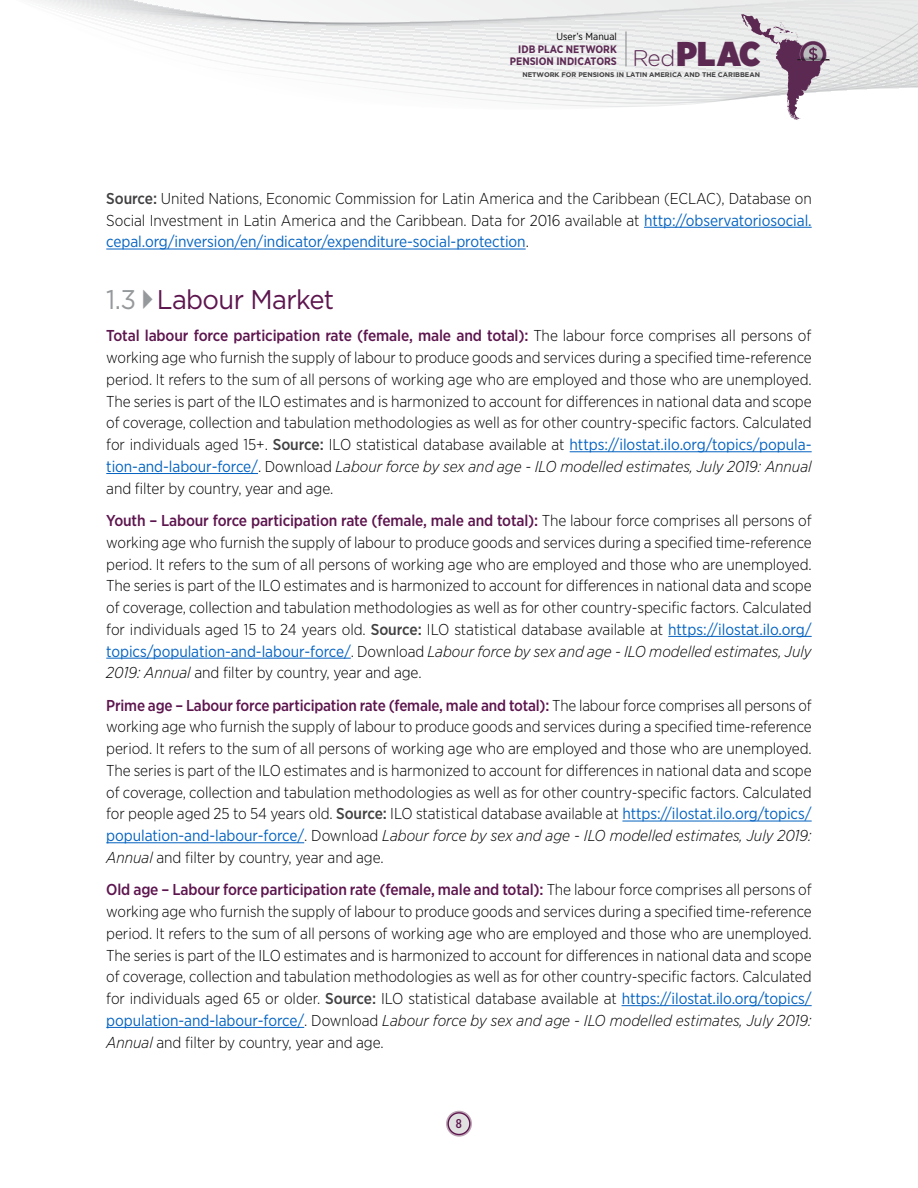
<style>
.page{position:relative;width:918px;height:1188px;background:#fff}
.page>*{position:absolute;margin:0;border:0;box-sizing:border-box;transform-origin:0 0}
.t1{font:900 34.35px "Gotham Narrow";color:#5c2953}
.t2{font:27px "Gotham";letter-spacing:-.025em;color:#5d154e;scale:.95 1}
.t3{font:300 15.75px/21.8px "Gotham Narrow";letter-spacing:-.005em;color:#000;text-align:justify}
.t4{font:500 12.75px "Gotham X Narrow";color:#5d154e}
.t5{font:700 10.8px/12.5px "Gotham Narrow";color:#5c2953;text-align:right}
.t6{font:10.2px "Gotham Narrow";color:#000}
.t7{font:700 6.75px "Gotham";letter-spacing:-.005em;color:#414042}
.s1{font-family:"Gotham Rounded";font-weight:300;font-size:22.65px}
.s2{font-weight:500;color:#414042}
.s3{font-weight:400;color:#0563c1}
.s4{color:#96999b}
.s5{font-weight:500;color:#5d154e}
.s6{font-style:italic}
</style>
<div class="page">
<svg style="left:36px;top:0;width:882px;height:107px"></svg>
<svg style="left:741px;top:14px;width:89px;height:106px"></svg>
<hr style="left:626px;top:31px;width:1px;height:36px;background:#838588">
<svg style="left:446px;top:1111px;width:26px;height:26px"></svg>
<div style="left:448px;top:1113px;width:22px;height:21px;background:#e0e0e1;border-radius:50%"></div>
<div style="left:448px;top:1112px;width:22px;height:23px;border:1px solid #5d154e;border-radius:50%"></div>
<hr style="left:644px;top:227px;width:168px;height:1px;background:#0563c1">
<hr style="left:106px;top:249px;width:420px;height:1px;background:#0563c1">
<hr style="left:570px;top:451px;width:242px;height:1px;background:#0563c1">
<hr style="left:106px;top:473px;width:152px;height:1px;background:#0563c1">
<hr style="left:668px;top:636px;width:144px;height:1px;background:#0563c1">
<hr style="left:106px;top:658px;width:245px;height:1px;background:#0563c1">
<hr style="left:622px;top:821px;width:190px;height:1px;background:#0563c1">
<hr style="left:106px;top:842px;width:198px;height:1px;background:#0563c1">
<hr style="left:622px;top:1005px;width:190px;height:1px;background:#0563c1">
<hr style="left:106px;top:1027px;width:198px;height:1px;background:#0563c1">
<p class="t6" style="left:556px;top:30px;width:62px">User’s Manual</p>
<p class="t5" style="left:510px;top:42px;width:108px">IDB PLAC NETWORK<br>PENSION INDICATORS</p>
<p class="t7" style="left:522px;top:70px;width:239px">NETWORK FOR PENSIONS IN LATIN AMERICA AND THE CARIBBEAN</p>
<h1 class="t1" style="left:633px;top:30px;width:129px"><span class="s1">Red</span>PLAC</h1>
<p class="t3" style="left:106px;top:187px;width:707px"><span class="s2">Source:</span> United Nations, Economic Commission for Latin America and the Caribbean (ECLAC), Database on Social Investment in Latin America and the Caribbean. Data for 2016 available at <span class="s3">http://observatoriosocial. cepal.org/inversion/en/indicator/expenditure-social-protection</span>.</p>
<h2 class="t2" style="left:106px;top:282px;width:242px"><span class="s4">1.3</span> Labour Market</h2>
<p class="t3" style="left:106px;top:325px;width:707px"><span class="s5">Total labour force participation rate (female, male and total):</span> The labour force comprises all persons of working age who furnish the supply of labour to produce goods and services during a specified time-reference period. It refers to the sum of all persons of working age who are employed and those who are unemployed.<br>The series is part of the ILO estimates and is harmonized to account for differences in national data and scope of coverage, collection and tabulation methodologies as well as for other country-specific factors. Calculated for individuals aged 15+. <span class="s2">Source:</span> ILO statistical database available at <span class="s3">https://ilostat.ilo.org/topics/popula&shy;tion-and-labour-force/</span>. Download <span class="s6">Labour force by sex and age - ILO modelled estimates, July 2019: Annual </span>and filter by country, year and age.</p>
<p class="t3" style="left:106px;top:509px;width:707px"><span class="s5">Youth – Labour force participation rate (female, male and total):</span> The labour force comprises all persons of working age who furnish the supply of labour to produce goods and services during a specified time-reference period. It refers to the sum of all persons of working age who are employed and those who are unemployed.<br>The series is part of the ILO estimates and is harmonized to account for differences in national data and scope of coverage, collection and tabulation methodologies as well as for other country-specific factors. Calculated for individuals aged 15 to 24 years old. <span class="s2">Source:</span> ILO statistical database available at <span class="s3">https://ilostat.ilo.org/ topics/population-and-labour-force/</span>. Download <span class="s6">Labour force by sex and age - ILO modelled estimates, July 2019: Annual</span> and filter by country, year and age.</p>
<p class="t3" style="left:106px;top:694px;width:707px"><span class="s5">Prime age – Labour force participation rate (female, male and total):</span> The labour force comprises all persons of working age who furnish the supply of labour to produce goods and services during a specified time-reference period. It refers to the sum of all persons of working age who are employed and those who are unemployed.<br>The series is part of the ILO estimates and is harmonized to account for differences in national data and scope of coverage, collection and tabulation methodologies as well as for other country-specific factors. Calculated for people aged 25 to 54 years old. <span class="s2">Source:</span> ILO statistical database available at <span class="s3">https://ilostat.ilo.org/topics/ population-and-labour-force/</span>. Download <span class="s6">Labour force by sex and age - ILO modelled estimates, July 2019:<br>Annual</span> and filter by country, year and age.</p>
<p class="t3" style="left:106px;top:879px;width:707px"><span class="s5">Old age – Labour force participation rate (female, male and total):</span> The labour force comprises all persons of working age who furnish the supply of labour to produce goods and services during a specified time-reference period. It refers to the sum of all persons of working age who are employed and those who are unemployed.<br>The series is part of the ILO estimates and is harmonized to account for differences in national data and scope of coverage, collection and tabulation methodologies as well as for other country-specific factors. Calculated for individuals aged 65 or older. <span class="s2">Source:</span> ILO statistical database available at <span class="s3">https://ilostat.ilo.org/topics/ population-and-labour-force/</span>. Download <span class="s6">Labour force by sex and age - ILO modelled estimates, July 2019:<br>Annual</span> and filter by country, year and age.</p>
<p class="t4" style="left:456px;top:1116px;width:8px">8</p>
</div>
